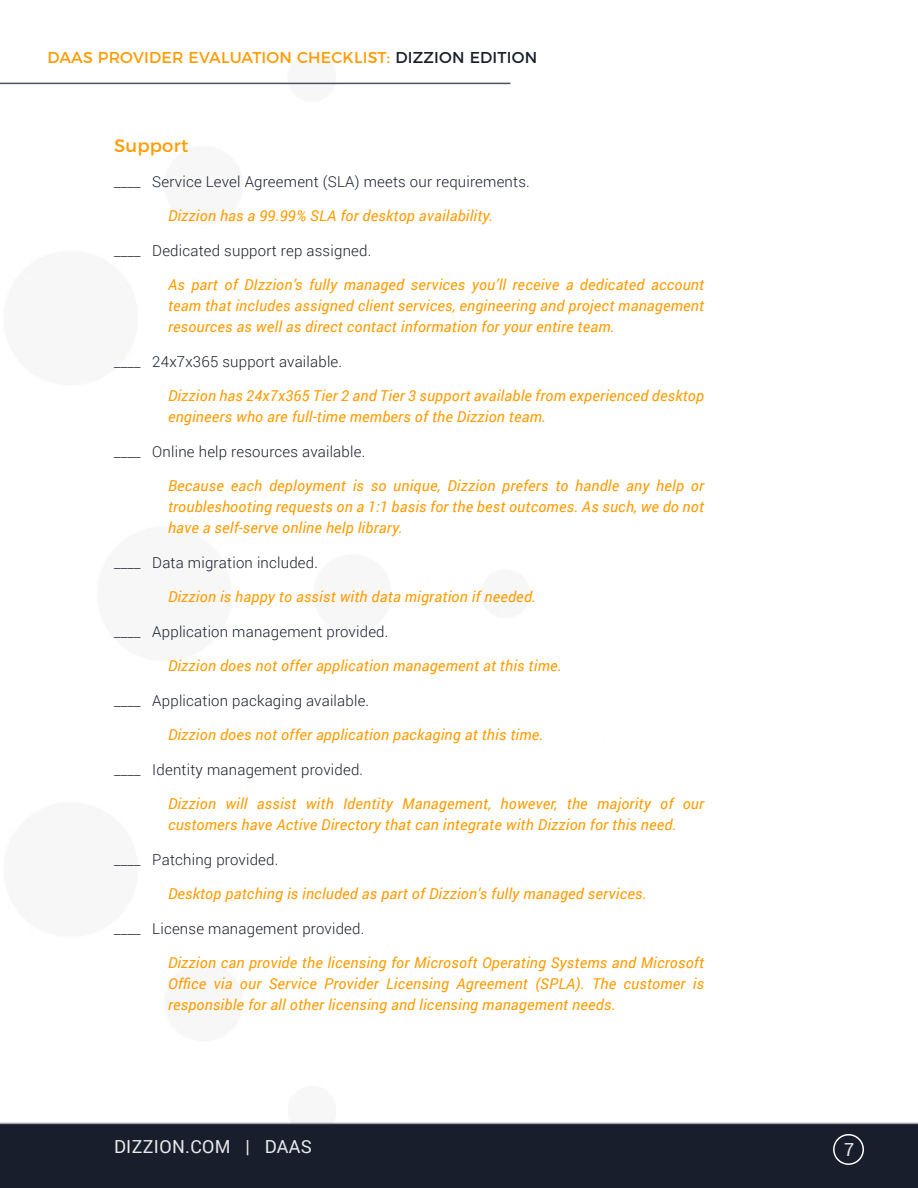
<style>
.page{position:relative;width:918px;height:1188px;background:#fff}
.page>*{position:absolute;margin:0;border:0;box-sizing:border-box;transform-origin:0 0}
.Category{font:18px "Roboto";letter-spacing:.02em;color:#eaeaea}
.Section_Title{font:18px "Montserrat";letter-spacing:.01em;color:#ff9c03}
.Page_Number{font:18px "Roboto";color:#eaeaea}
.Section_Title-2{font:15.75px "Montserrat";letter-spacing:.01em;color:#ff9c03}
.Body_Copy{font:italic 15px/21px "Roboto";letter-spacing:.015em;color:#ff9c03;text-align:justify}
.Body_Copy-2{font:300 15px "Roboto";letter-spacing:.015em;color:#191e2c}
.s1{color:#1a1f2b}
</style>
<div class="page">
<img style="left:0;top:82px;width:918px;height:1106px">
<div style="left:833px;top:1134px;width:31px;height:31px;border:2px solid #fff;border-radius:50%"></div>
<hr style="left:0;top:83px;width:510px;height:1px;background:#4a4f6b">
<div style="left:590px;top:310px;width:10px;height:433px;background:#fff"></div>
<p class="Section_Title-2" style="left:47px;top:45px;width:491px">DAAS PROVIDER EVALUATION CHECKLIST: <span class="s1">DIZZION EDITION</span></p>
<p class="Section_Title" style="left:114px;top:132px;width:76px">Support</p>
<p class="Body_Copy-2" style="left:114px;top:171px;width:417px">____ Service Level Agreement (SLA) meets our requirements.</p>
<p class="Body_Copy" style="left:168px;top:205px;width:327px">Dizzion has a 99.99% SLA for desktop availability.</p>
<p class="Body_Copy-2" style="left:114px;top:240px;width:259px">____ Dedicated support rep assigned.</p>
<p class="Body_Copy" style="left:168px;top:274px;width:538px">As part of DIzzion’s fully managed services you’ll receive a dedicated account team that includes assigned client services, engineering and project management resources as well as direct contact information for your entire team.</p>
<p class="Body_Copy-2" style="left:114px;top:351px;width:230px">____ 24x7x365 support available.</p>
<p class="Body_Copy" style="left:168px;top:385px;width:538px">Dizzion has 24x7x365 Tier 2 and Tier 3 support available from experienced desktop engineers who are full-time members of the Dizzion team.</p>
<p class="Body_Copy-2" style="left:114px;top:441px;width:253px">____ Online help resources available.</p>
<p class="Body_Copy" style="left:168px;top:475px;width:538px">Because each deployment is so unique, Dizzion prefers to handle any help or troubleshooting requests on a 1:1 basis for the best outcomes. As such, we do not have a self-serve online help library.</p>
<p class="Body_Copy-2" style="left:114px;top:552px;width:206px">____ Data migration included.</p>
<p class="Body_Copy" style="left:168px;top:586px;width:370px">Dizzion is happy to assist with data migration if needed.</p>
<p class="Body_Copy-2" style="left:114px;top:621px;width:276px">____ Application management provided.</p>
<p class="Body_Copy" style="left:168px;top:655px;width:395px">Dizzion does not offer application management at this time.</p>
<p class="Body_Copy-2" style="left:114px;top:690px;width:257px">____ Application packaging available.</p>
<p class="Body_Copy" style="left:168px;top:724px;width:377px">Dizzion does not offer application packaging at this time.</p>
<p class="Body_Copy-2" style="left:114px;top:759px;width:251px">____ Identity management provided.</p>
<p class="Body_Copy" style="left:168px;top:793px;width:538px">Dizzion will assist with Identity Management, however, the majority of our customers have Active Directory that can integrate with Dizzion for this need.</p>
<p class="Body_Copy-2" style="left:114px;top:849px;width:166px">____ Patching provided.</p>
<p class="Body_Copy" style="left:168px;top:883px;width:480px">Desktop patching is included as part of Dizzion’s fully managed services.</p>
<p class="Body_Copy-2" style="left:114px;top:918px;width:252px">____ License management provided.</p>
<p class="Body_Copy" style="left:168px;top:952px;width:538px">Dizzion can provide the licensing for Microsoft Operating Systems and Microsoft Office via our Service Provider Licensing Agreement (SPLA). The customer is responsible for all other licensing and licensing management needs.</p>
<p class="Category" style="left:114px;top:1134px;width:200px">DIZZION.COM | DAAS</p>
<p class="Page_Number" style="left:844px;top:1137px;width:12px">7</p>
</div>
